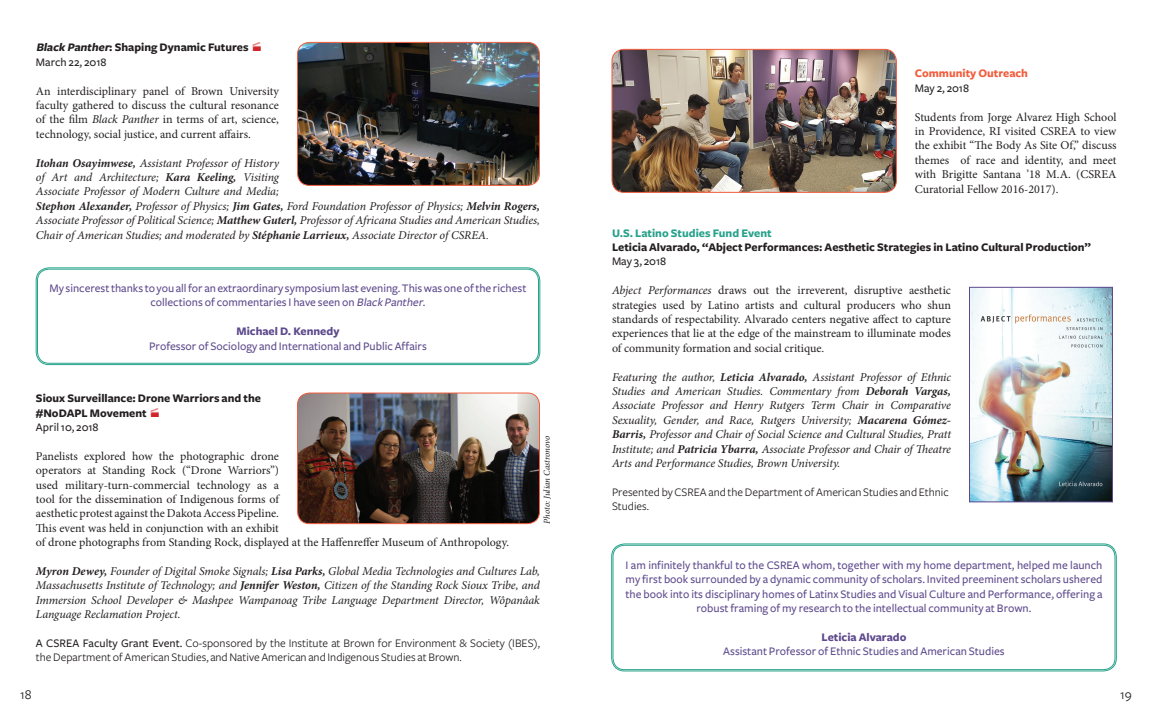
<style>
.page{position:relative;width:1152px;height:720px;background:#fff}
.page>*{position:absolute;margin:0;border:0;box-sizing:border-box;transform-origin:0 0}
.t1{font:14px "Freight Sans";color:#231f20}
.t2{font:italic 12px/14.4px "Minion Pro";letter-spacing:-.01em;color:#231f20;text-align:justify}
.t3{font:12px/14.4px "Minion Pro";letter-spacing:-.005em;color:#231f20;text-align:justify}
.t4{font:500 12px/14.4px "Freight Sans";color:#5d498c;text-align:center}
.t5{font:12px/14.4px "Freight Sans";color:#231f20}
.t6{font:700 12px/14.4px "Freight Sans";color:#231f20}
.t7{font:700 12px "Freight Sans";color:#5d498c}
.t8{font:700 12px "Freight Sans";color:#27a28a}
.t9{font:500 12px "Freight Sans";color:#231f20}
.t10{font:700 12px "Freight Sans";color:#f15d3c}
.t11{font:italic 9px "Minion Pro";letter-spacing:-.01em;color:#231f20}
.s1{font-style:italic}
.s2{color:#d1232a}
.s3{font-weight:500}
.s4{font-weight:700}
.s5{font-family:"Freight Sans";font-style:normal}
</style>
<div class="page">
<div style="left:36px;top:268px;width:504px;height:97px;border:1px solid #27a28a;border-radius:13px"></div>
<div style="left:37px;top:269px;width:502px;height:95px;border:1px solid #27a28a;border-radius:12px"></div>
<img style="left:298px;top:393px;width:241px;height:131px">
<div style="left:297px;top:393px;width:243px;height:131px;border:1px solid #f15d3c;border-radius:12px"></div>
<div style="left:613px;top:545px;width:503px;height:125px;border:1px solid #27a28a;border-radius:12px"></div>
<img style="left:971px;top:289px;width:140px;height:211px">
<div style="left:969px;top:287px;width:144px;height:215px;border:1px solid #5d498c"></div>
<img style="left:612px;top:49px;width:283px;height:143px">
<div style="left:612px;top:49px;width:285px;height:144px;border:1px solid #f15d3c;border-radius:12px"></div>
<img style="left:298px;top:42px;width:242px;height:143px">
<div style="left:297px;top:42px;width:243px;height:144px;border:1px solid #f15d3c;border-radius:12px"></div>
<p class="t6" style="left:36px;top:41px;width:228px"><span class="s1">Black Panther</span>: Shaping Dynamic Futures <span class="s2">•<br></span><span class="s3">March 22, 2018</span></p>
<p class="t3" style="left:36px;top:84px;width:245px">An interdisciplinary panel of Brown University faculty gathered to discuss the cultural resonance of the film <span class="s1">Black Panther</span> in terms of art, science, technology, social justice, and current affairs.</p>
<p class="t2" style="left:36px;top:156px;width:506px;text-align:left"><span class="s4">Itohan Osayimwese,</span> Assistant Professor of History<br>of Art and Architecture; <span class="s4">Kara Keeling,</span> Visiting<br>Associate Professor of Modern Culture and Media;<br><span class="s4">Stephon Alexander,</span> Professor of Physics; <span class="s4">Jim Gates,</span> Ford Foundation Professor of Physics; <span class="s4">Melvin Rogers, </span>Associate Professor of Political Science; <span class="s4">Matthew Guterl,</span> Professor of Africana Studies and American Studies, Chair of American Studies; and moderated by <span class="s4">Stéphanie Larrieux,</span> Associate Director of CSREA<span class="s5">.</span></p>
<p class="t4" style="left:50px;top:281px;width:478px">My sincerest thanks to you all for an extraordinary symposium last evening. This was one of the richest collections of commentaries I have seen on <span class="s1">Black Panther</span>.</p>
<p class="t7" style="left:237px;top:325px;width:104px">Michael D. Kennedy</p>
<p class="t4" style="left:149px;top:339px;width:279px">Professor of Sociology and International and Public Affairs</p>
<p class="t6" style="left:36px;top:391px;width:227px">Sioux Surveillance: Drone Warriors and the #NoDAPL Movement <span class="s2">•<br></span><span class="s3">April 10, 2018</span></p>
<p class="t3" style="left:36px;top:449px;width:475px;text-align:left">Panelists explored how the photographic drone<br>operators at Standing Rock (“Drone Warriors”)<br>used military-turn-commercial technology as a<br>tool for the dissemination of Indigenous forms of<br>aesthetic protest against the Dakota Access Pipeline.<br>This event was held in conjunction with an exhibit<br>of drone photographs from Standing Rock, displayed at the Haffenreffer Museum of Anthropology.</p>
<p class="t2" style="left:36px;top:564px;width:505px"><span class="s4">Myron Dewey,</span> Founder of Digital Smoke Signals; <span class="s4">Lisa Parks,</span> Global Media Technologies and Cultures Lab, Massachusetts Institute of Technology; and <span class="s4">Jennifer Weston,</span> Citizen of the Standing Rock Sioux Tribe, and Immersion School Developer &amp; Mashpee Wampanoag Tribe Language Department Director, Wôpanâak Language Reclamation Project.</p>
<p class="t5" style="left:36px;top:636px;width:506px"><span class="s3">A CSREA Faculty Grant Event.</span> Co-sponsored by the Institute at Brown for Environment &amp; Society (IBES), the Department of American Studies, and Native American and Indigenous Studies at Brown.</p>
<p class="t11" style="left:541px;top:524px;width:89px;rotate:-90deg">Photo: Julian Castronovo</p>
<p class="t10" style="left:915px;top:67px;width:115px">Community Outreach</p>
<p class="t9" style="left:915px;top:81px;width:56px">May 2, 2018</p>
<p class="t3" style="left:915px;top:110px;width:203px">Students from Jorge Alvarez High School in Providence, RI visited CSREA to view the exhibit “The Body As Site Of,” discuss themes of race and identity, and meet with Brigitte Santana ’18 M.A. (CSREA Curatorial Fellow 2016-2017).</p>
<p class="t8" style="left:612px;top:226px;width:161px">U.S. Latino Studies Fund Event</p>
<p class="t6" style="left:612px;top:240px;width:481px">Leticia Alvarado, “Abject Performances: Aesthetic Strategies in Latino Cultural Production”</p>
<p class="t9" style="left:612px;top:255px;width:56px">May 3, 2018</p>
<p class="t3" style="left:612px;top:283px;width:341px"><span class="s1">Abject Performances</span> draws out the irreverent, disruptive aesthetic strategies used by Latino artists and cultural producers who shun standards of respectability. Alvarado centers negative affect to capture experiences that lie at the edge of the mainstream to illuminate modes of community formation and social critique.</p>
<p class="t2" style="left:612px;top:370px;width:341px">Featuring the author, <span class="s4">Leticia Alvarado,</span> Assistant Professor of Ethnic Studies and American Studies. Commentary from <span class="s4">Deborah Vargas, </span>Associate Professor and Henry Rutgers Term Chair in Comparative Sexuality, Gender, and Race, Rutgers University; <span class="s4">Macarena Gómez-Barris,</span> Professor and Chair of Social Science and Cultural Studies, Pratt Institute; and <span class="s4">Patricia Ybarra,</span> Associate Professor and Chair of Theatre Arts and Performance Studies, Brown University.</p>
<p class="t5" style="left:612px;top:485px;width:338px">Presented by CSREA and the Department of American Studies and Ethnic<br>Studies.</p>
<p class="t4" style="left:626px;top:558px;width:479px">I am infinitely thankful to the CSREA whom, together with my home department, helped me launch my first book surrounded by a dynamic community of scholars. Invited preeminent scholars ushered the book into its disciplinary homes of Latinx Studies and Visual Culture and Performance, offering a robust framing of my research to the intellectual community at Brown.</p>
<p class="t7" style="left:822px;top:631px;width:86px">Leticia Alvarado</p>
<p class="t4" style="left:723px;top:645px;width:283px">Assistant Professor of Ethnic Studies and American Studies</p>
<p class="t1" style="left:20px;top:687px;width:13px">18</p>
<p class="t1" style="left:1120px;top:687px;width:13px">19</p>
</div>
